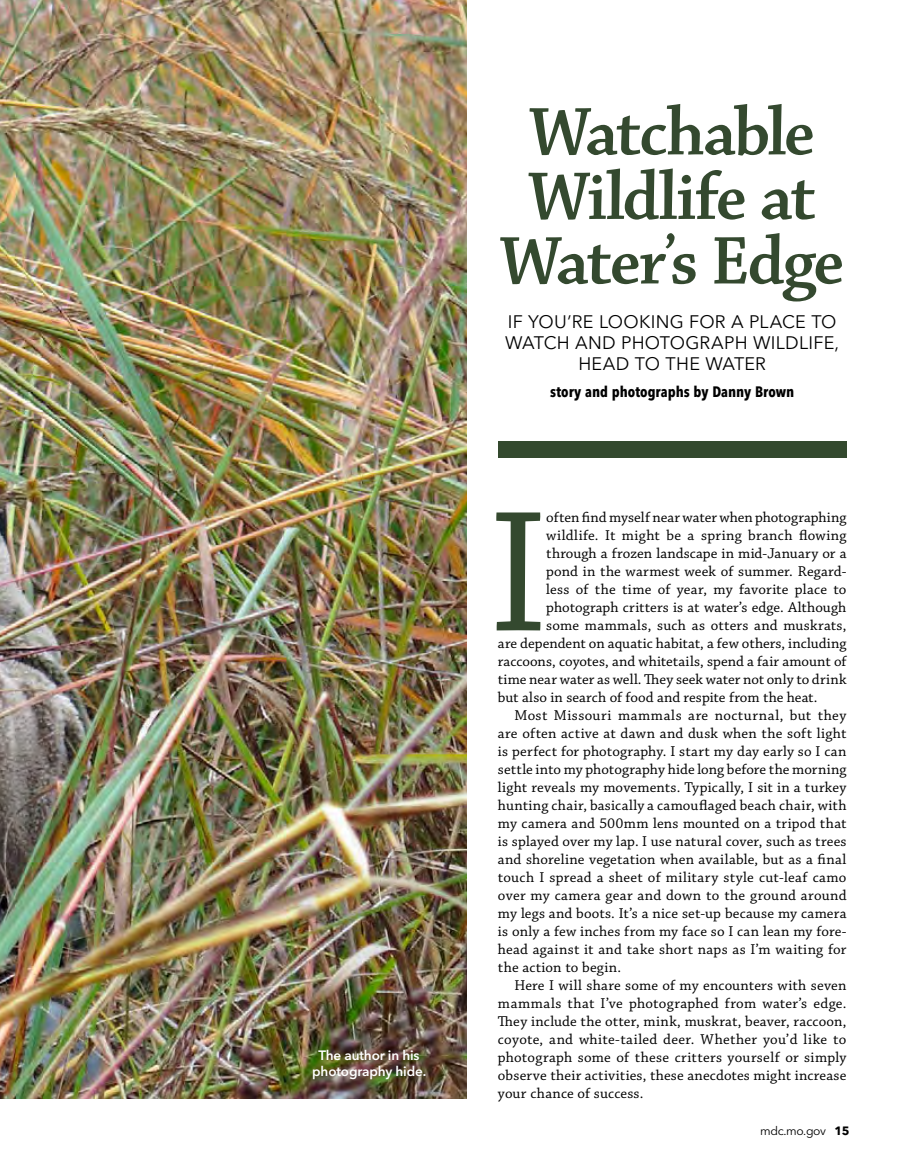
<style>
.page{position:relative;width:905px;height:1168px;background:#fff}
.page>*{position:absolute;margin:0;border:0;box-sizing:border-box;transform-origin:0 0}
.feature_BODY_TEXT-no{font:181.2px "Chaparral Pro";color:#34492f}
.feature_H1{font:72px/64.5px "Chaparral Pro Semibold Disp";letter-spacing:-.015em;color:#34492f;text-align:center}
.feature_H2{font:18px/21px "Avenir Next LT Pro";letter-spacing:.015em;color:#000;text-align:center}
.feature_BODY_TEXT-In{font:15px/18px "Chaparral Pro";letter-spacing:.015em;color:#000;text-align:justify}
.feature_BODY_TEXT-no-2{font:15px "Chaparral Pro";letter-spacing:.005em;color:#000}
.feature_BODY_TEXT-no-3{font:15px "Chaparral Pro";letter-spacing:.025em;color:#000}
.feature_BYLINE{font:700 condensed 15px "Avenir Next LT Pro";color:#000}
.t1{font:600 13.5px/16.5px "Avenir Next LT Pro";letter-spacing:-.01em;color:#fff;text-align:center}
.t2{font:12px "Avenir Next LT Pro";letter-spacing:-.03em;color:#000}
.s1{font-weight:700}
</style>
<div class="page">
<img style="left:0;top:0;width:467px;height:1098px">
<div style="left:498px;top:441px;width:348px;height:16px;background:#33492e"></div>
<p class="t1" style="left:312px;top:1046px;width:116px">The author in his photography hide.</p>
<h1 class="feature_H1" style="left:500px;top:103px;width:345px">Watchable<br>Wildlife at<br>Water’s Edge</h1>
<h2 class="feature_H2" style="left:505px;top:312px;width:335px">IF YOU’RE LOOKING FOR A PLACE TO<br>WATCH AND PHOTOGRAPH WILDLIFE,<br>HEAD TO THE WATER</h2>
<p class="feature_BYLINE" style="left:550px;top:383px;width:246px">story and photographs by Danny Brown</p>
<p class="feature_BODY_TEXT-no" style="left:488px;top:472px;width:60px">I</p>
<p class="feature_BODY_TEXT-no-2" style="left:546px;top:509px;width:301px">often find myself near water when photographing</p>
<p class="feature_BODY_TEXT-no-3" style="left:546px;top:527px;width:302px">wildlife. It might be a spring branch flowing</p>
<p class="feature_BODY_TEXT-no-2" style="left:546px;top:545px;width:302px">through a frozen landscape in mid-January or a</p>
<p class="feature_BODY_TEXT-no-2" style="left:546px;top:563px;width:301px">pond in the warmest week of summer. Regard-</p>
<p class="feature_BODY_TEXT-no-2" style="left:546px;top:581px;width:302px">less of the time of year, my favorite place to</p>
<p class="feature_BODY_TEXT-no-2" style="left:546px;top:599px;width:301px">photograph critters is at water’s edge. Although</p>
<p class="feature_BODY_TEXT-no-2" style="left:546px;top:617px;width:301px">some mammals, such as otters and muskrats,</p>
<p class="feature_BODY_TEXT-no-2" style="left:498px;top:635px;width:350px">are dependent on aquatic habitat, a few others, including</p>
<p class="feature_BODY_TEXT-no-2" style="left:498px;top:653px;width:350px">raccoons, coyotes, and whitetails, spend a fair amount of</p>
<p class="feature_BODY_TEXT-no-2" style="left:498px;top:671px;width:350px">time near water as well. They seek water not only to drink</p>
<p class="feature_BODY_TEXT-no-2" style="left:498px;top:689px;width:321px">but also in search of food and respite from the heat.</p>
<p class="feature_BODY_TEXT-In" style="left:498px;top:707px;width:350px;text-indent:16px">Most Missouri mammals are nocturnal, but they are often active at dawn and dusk when the soft light is perfect for photography. I start my day early so I can settle into my photography hide long before the morning light reveals my movements. Typically, I sit in a turkey hunting chair, basically a camouflaged beach chair, with my camera and 500mm lens mounted on a tripod that is splayed over my lap. I use natural cover, such as trees and shoreline vegetation when available, but as a final touch I spread a sheet of military style cut-leaf camo over my camera gear and down to the ground around my legs and boots. It’s a nice set-up because my camera is only a few inches from my face so I can lean my fore&shy;head against it and take short naps as I’m waiting for the action to begin.</p>
<p class="feature_BODY_TEXT-In" style="left:498px;top:977px;width:350px;text-indent:16px">Here I will share some of my encounters with seven mammals that I’ve photographed from water’s edge.<br>They include the otter, mink, muskrat, beaver, raccoon, coyote, and white-tailed deer. Whether you’d like to photograph some of these critters yourself or simply observe their activities, these anecdotes might increase your chance of success.</p>
<p class="t2" style="left:760px;top:1123px;width:91px">mdc.mo.gov <span class="s1">15</span></p>
</div>
